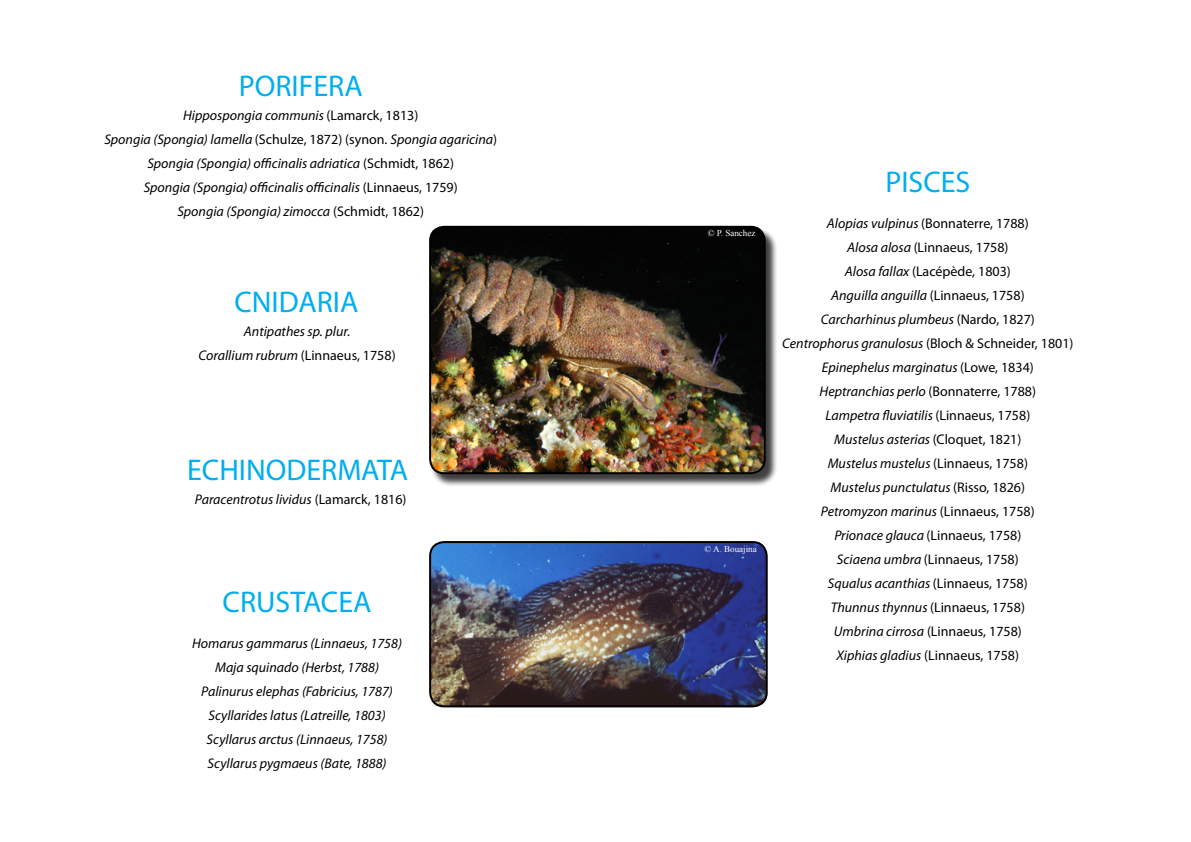
<style>
.page{position:relative;width:1191px;height:842px;background:#fff}
.page>*{position:absolute;margin:0;border:0;box-sizing:border-box;transform-origin:0 0}
.t1{font:30px "Myriad Pro";color:#00aeef}
.t2{font:italic 14px/24px "Myriad Pro";color:#000;text-align:center}
.t3{font:9px "Times New Roman";color:#fff}
.s1{font-style:normal}
</style>
<div class="page">
<img style="left:430px;top:542px;width:336px;height:164px">
<div style="left:429px;top:541px;width:338px;height:166px;border:2px solid #000;border-radius:14px"></div>
<div style="left:430px;top:227px;width:348px;height:259px;background:#000;opacity:.75"></div>
<img style="left:430px;top:227px;width:334px;height:246px">
<div style="left:429px;top:226px;width:336px;height:248px;border:2px solid #000;border-radius:14px"></div>
<h1 class="t1" style="left:239px;top:67px;width:92px">PORIFERA</h1>
<p class="t2" style="left:104px;top:103px;width:394px">Hippospongia communis <span class="s1">(Lamarck, 1813)<br></span>Spongia (Spongia) lamella <span class="s1">(Schulze, 1872) (synon.</span> Spongia agaricina<span class="s1">)<br></span>Spongia (Spongia) officinalis adriatica <span class="s1">(Schmidt, 1862)<br></span>Spongia (Spongia) officinalis officinalis <span class="s1">(Linnaeus, 1759)<br></span>Spongia (Spongia) zimocca <span class="s1">(Schmidt, 1862)</span></p>
<h1 class="t1" style="left:234px;top:283px;width:124px">CNIDARIA</h1>
<p class="t2" style="left:198px;top:319px;width:199px">Antipathes sp. plur.<br>Corallium rubrum <span class="s1">(Linnaeus, 1758)</span></p>
<h1 class="t1" style="left:187px;top:451px;width:191px">ECHINODERMATA</h1>
<p class="t2" style="left:195px;top:487px;width:213px">Paracentrotus lividus <span class="s1">(Lamarck, 1816)</span></p>
<h1 class="t1" style="left:223px;top:583px;width:132px">CRUSTACEA</h1>
<p class="t2" style="left:192px;top:631px;width:211px">Homarus gammarus (Linnaeus, 1758)<br>Maja squinado (Herbst, 1788)<br>Palinurus elephas (Fabricius, 1787)<br>Scyllarides latus (Latreille, 1803)<br>Scyllarus arctus (Linnaeus, 1758)<br>Scyllarus pygmaeus (Bate, 1888)</p>
<p class="t3" style="left:707px;top:227px;width:49px">© P. Sanchez</p>
<p class="t3" style="left:704px;top:543px;width:54px">© A. Bouajina</p>
<h1 class="t1" style="left:885px;top:163px;width:70px">PISCES</h1>
<p class="t2" style="left:782px;top:211px;width:293px">Alopias vulpinus <span class="s1">(Bonnaterre, 1788)<br></span>Alosa alosa <span class="s1">(Linnaeus, 1758)<br></span>Alosa fallax <span class="s1">(Lacépède, 1803)<br></span>Anguilla anguilla <span class="s1">(Linnaeus, 1758)<br></span>Carcharhinus plumbeus <span class="s1">(Nardo, 1827)<br></span>Centrophorus granulosus <span class="s1">(Bloch &amp; Schneider, 1801)<br></span>Epinephelus marginatus <span class="s1">(Lowe, 1834)<br></span>Heptranchias perlo <span class="s1">(Bonnaterre, 1788)<br></span>Lampetra fluviatilis <span class="s1">(Linnaeus, 1758)<br></span>Mustelus asterias <span class="s1">(Cloquet, 1821)<br></span>Mustelus mustelus <span class="s1">(Linnaeus, 1758)<br></span>Mustelus punctulatus <span class="s1">(Risso, 1826)<br></span>Petromyzon marinus <span class="s1">(Linnaeus, 1758)<br></span>Prionace glauca <span class="s1">(Linnaeus, 1758)<br></span>Sciaena umbra <span class="s1">(Linnaeus, 1758)<br></span>Squalus acanthias <span class="s1">(Linnaeus, 1758)<br></span>Thunnus thynnus <span class="s1">(Linnaeus, 1758)<br></span>Umbrina cirrosa <span class="s1">(Linnaeus, 1758)<br></span>Xiphias gladius <span class="s1">(Linnaeus, 1758)</span></p>
</div>
